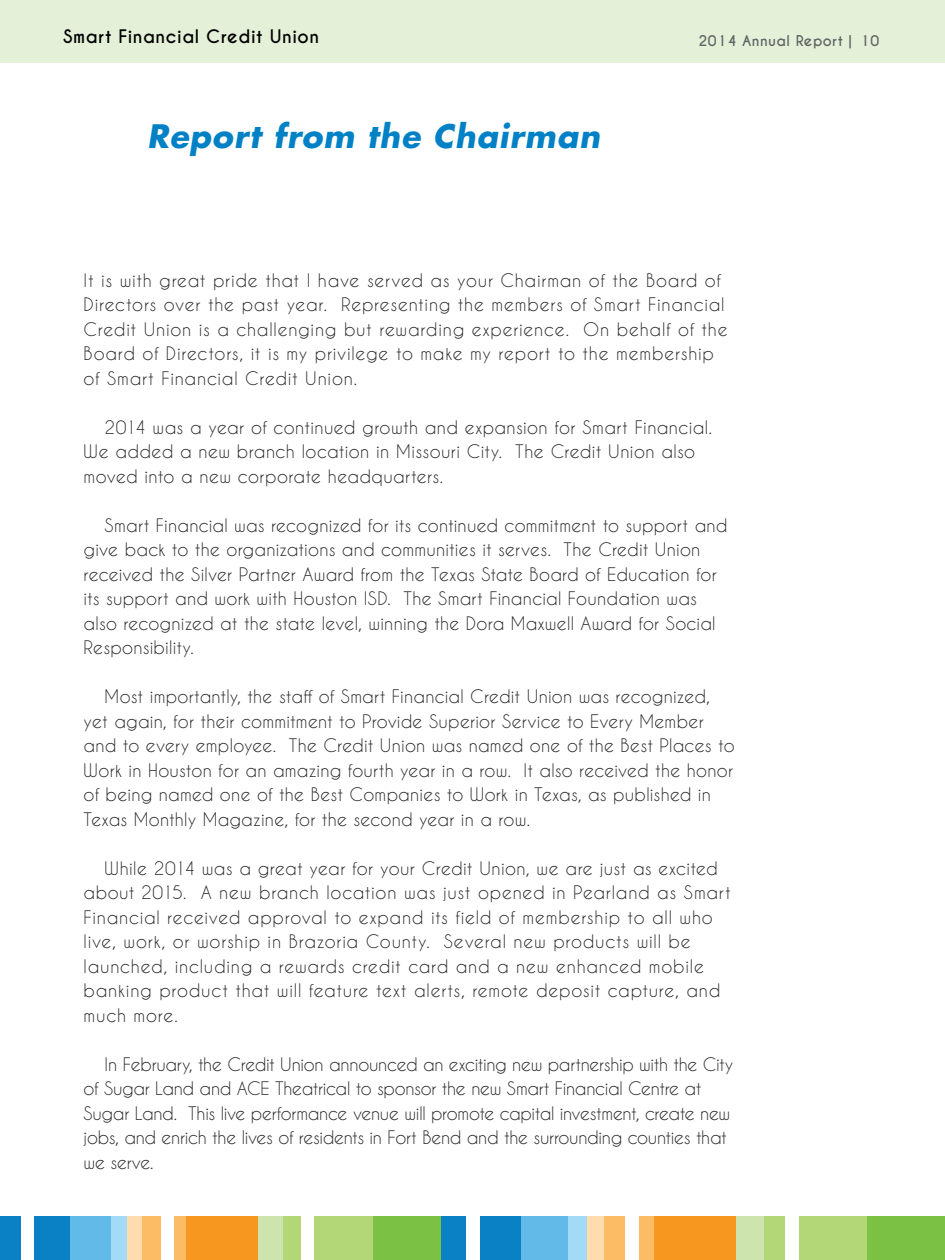
<style>
.page{position:relative;width:945px;height:1260px;background:#fff}
.page>*{position:absolute;margin:0;border:0;box-sizing:border-box;transform-origin:0 0}
.t1{font:italic 700 31.5px "Futura Std";letter-spacing:.03em;color:#0081c6}
.t2{font:17.5px/24.5px "Caviar Dreams";letter-spacing:.015em;color:#292829}
.t3{font:17.5px/24.5px "Caviar Dreams";letter-spacing:.035em;color:#292829}
.t4{font:17.5px/24.5px "Caviar Dreams";letter-spacing:-.02em;color:#292829}
.t5{font:17.5px/24.5px "Caviar Dreams";letter-spacing:.04em;color:#292829}
.t6{font:700 17.5px "Caviar Dreams";letter-spacing:.03em;color:#000}
.t7{font:700 14px "Caviar Dreams";letter-spacing:.03em;color:#636466}
</style>
<div class="page">
<div style="left:0;top:0;width:945px;height:63px;background:#e4f1d8"></div>
<div style="left:866px;top:1217px;width:79px;height:43px;background:#7ac144"></div>
<div style="left:762px;top:1217px;width:105px;height:43px;background:#b3d676"></div>
<div style="left:736px;top:1217px;width:28px;height:43px;background:#cde4ae"></div>
<div style="left:441px;top:1217px;width:80px;height:43px;background:#0a81c5"></div>
<div style="left:521px;top:1217px;width:49px;height:43px;background:#62bae9"></div>
<div style="left:568px;top:1217px;width:21px;height:43px;background:#a3dbf7"></div>
<div style="left:654px;top:1217px;width:82px;height:43px;background:#f8971f"></div>
<div style="left:602px;top:1217px;width:52px;height:43px;background:#fcbb65"></div>
<div style="left:587px;top:1217px;width:16px;height:43px;background:#ffdcae"></div>
<div style="left:785px;top:1216px;width:14px;height:44px;background:#fff"></div>
<div style="left:625px;top:1216px;width:14px;height:44px;background:#fff"></div>
<div style="left:466px;top:1216px;width:14px;height:44px;background:#fff"></div>
<div style="left:372px;top:1217px;width:69px;height:43px;background:#7ac144"></div>
<div style="left:281px;top:1217px;width:92px;height:43px;background:#b3d676"></div>
<div style="left:258px;top:1217px;width:25px;height:43px;background:#cde4ae"></div>
<div style="left:0;top:1217px;width:70px;height:43px;background:#0a81c5"></div>
<div style="left:70px;top:1217px;width:43px;height:43px;background:#62bae9"></div>
<div style="left:111px;top:1217px;width:19px;height:43px;background:#a3dbf7"></div>
<div style="left:186px;top:1217px;width:72px;height:43px;background:#f8971f"></div>
<div style="left:141px;top:1217px;width:45px;height:43px;background:#fcbb65"></div>
<div style="left:128px;top:1217px;width:14px;height:43px;background:#ffdcae"></div>
<div style="left:301px;top:1216px;width:12px;height:44px;background:#fff"></div>
<div style="left:161px;top:1216px;width:13px;height:44px;background:#fff"></div>
<div style="left:22px;top:1216px;width:12px;height:44px;background:#fff"></div>
<p class="t6" style="left:63px;top:26px;width:257px">Smart Financial Credit Union</p>
<p class="t7" style="left:699px;top:32px;width:182px">2014 Annual Report | 10</p>
<h1 class="t1" style="left:147px;top:115px;width:454px">Report from the Chairman</h1>
<p class="t5" style="left:84px;top:267px;width:646px">It is with great pride that I have served as your Chairman of the Board of Directors over the past year. Representing the members of Smart Financial Credit Union is a challenging but rewarding experience. On behalf of the Board of Directors, it is my privilege to make my report to the membership of Smart Financial Credit Union.</p>
<p class="t2" style="left:84px;top:414px;width:630px;text-indent:21px">2014 was a year of continued growth and expansion for Smart Financial.<br>We added a new branch location in Missouri City. The Credit Union also moved into a new corporate headquarters.</p>
<p class="t2" style="left:84px;top:512px;width:645px;text-indent:21px">Smart Financial was recognized for its continued commitment to support and give back to the organizations and communities it serves. The Credit Union received the Silver Partner Award from the Texas State Board of Education for its support and work with Houston ISD. The Smart Financial Foundation was also recognized at the state level, winning the Dora Maxwell Award for Social Responsibility.</p>
<p class="t2" style="left:84px;top:684px;width:653px;text-indent:21px">Most importantly, the staff of Smart Financial Credit Union was recognized, yet again, for their commitment to Provide Superior Service to Every Member and to every employee. The Credit Union was named one of the Best Places to Work in Houston for an amazing fourth year in a row. It also received the honor of being named one of the Best Companies to Work in Texas, as published in Texas Monthly Magazine, for the second year in a row.</p>
<p class="t3" style="left:84px;top:855px;width:649px;text-indent:21px">While 2014 was a great year for your Credit Union, we are just as excited about 2015. A new branch location was just opened in Pearland as Smart Financial received approval to expand its field of membership to all who live, work, or worship in Brazoria County. Several new products will be launched, including a rewards credit card and a new enhanced mobile banking product that will feature text alerts, remote deposit capture, and much more.</p>
<p class="t4" style="left:84px;top:1051px;width:651px;text-indent:21px">In February, the Credit Union announced an exciting new partnership with the City of Sugar Land and ACE Theatrical to sponsor the new Smart Financial Centre at Sugar Land. This live performance venue will promote capital investment, create new jobs, and enrich the lives of residents in Fort Bend and the surrounding counties that we serve.</p>
</div>
